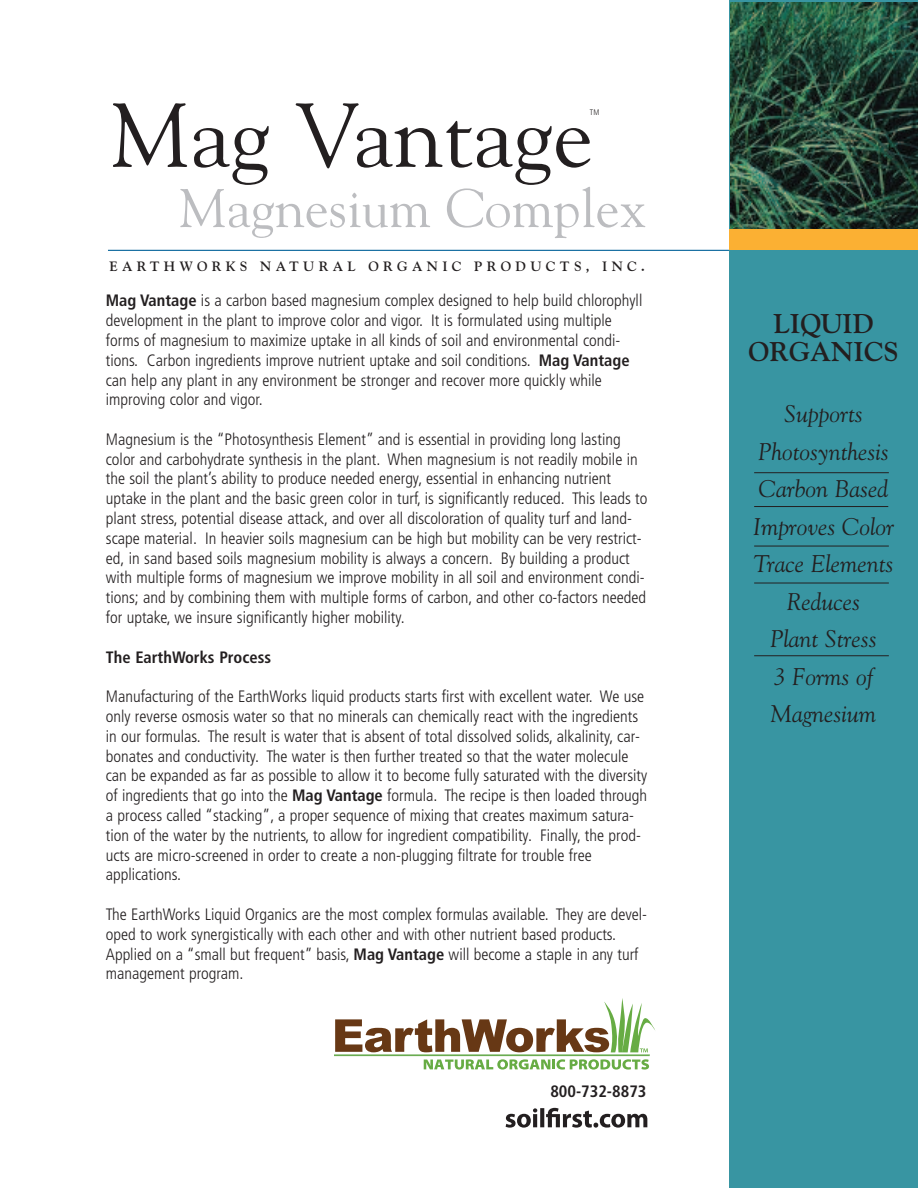
<style>
.page{position:relative;width:918px;height:1188px;background:#fff}
.page>*{position:absolute;margin:0;border:0;box-sizing:border-box;transform-origin:0 0}
.t1{font:90px "Goudy";color:#231f20}
.t2{font:54px "Goudy";color:#bcbdc0}
.t3{font:700 27px/28.5px "Goudy";color:#231f20;text-align:center}
.t4{font:italic 24px/37.5px "Goudy";color:#231f20;text-align:center}
.t5{font:300 condensed 16.5px/19.8px "Frutiger";color:#231f20}
.t6{font:700 condensed 16.5px "Frutiger";color:#231f20}
.t7{font:700 13.5px "Goudy";letter-spacing:.315em;color:#231f20}
.t8{font:300 condensed 7.95px "Frutiger";color:#231f20}
.s1{font-weight:700}
</style>
<div class="page">
<div style="left:729px;top:0;width:189px;height:1188px;background:#3895a2"></div>
<img style="left:731px;top:3px;width:187px;height:227px">
<div style="left:729px;top:230px;width:189px;height:20px;background:#fbb033"></div>
<hr style="left:108px;top:250px;width:621px;height:1px;background:#05649a">
<svg style="left:424px;top:1059px;width:225px;height:11px"></svg>
<img style="left:334px;top:1054px;width:316px;height:2px">
<svg style="left:335px;top:998px;width:320px;height:54px"></svg>
<hr style="left:754px;top:472px;width:135px;height:1px;background:#231f20">
<hr style="left:754px;top:506px;width:134px;height:1px;background:#231f20">
<hr style="left:754px;top:546px;width:135px;height:1px;background:#231f20">
<hr style="left:754px;top:583px;width:135px;height:1px;background:#231f20">
<hr style="left:754px;top:655px;width:135px;height:1px;background:#231f20">
<svg style="left:506px;top:1108px;width:141px;height:20px"></svg>
<h1 class="t1" style="left:110px;top:83px;width:484px">Mag Vantage</h1>
<h2 class="t2" style="left:179px;top:177px;width:469px">Magnesium Complex</h2>
<p class="t8" style="left:590px;top:109px;width:11px">TM</p>
<p class="t7" style="left:110px;top:259px;width:537px">EARTHWORKS NATURAL ORGANIC PRODUCTS, INC.</p>
<p class="t5" style="left:106px;top:292px;width:538px"><span class="s1">Mag Vantage</span> is a carbon based magnesium complex designed to help build chlorophyll development in the plant to improve color and vigor. It is formulated using multiple forms of magnesium to maximize uptake in all kinds of soil and environmental condi&shy;tions. Carbon ingredients improve nutrient uptake and soil conditions. <span class="s1">Mag Vantage </span>can help any plant in any environment be stronger and recover more quickly while improving color and vigor.</p>
<p class="t5" style="left:106px;top:431px;width:543px">Magnesium is the “Photosynthesis Element” and is essential in providing long lasting color and carbohydrate synthesis in the plant. When magnesium is not readily mobile in the soil the plant’s ability to produce needed energy, essential in enhancing nutrient uptake in the plant and the basic green color in turf, is significantly reduced. This leads to plant stress, potential disease attack, and over all discoloration of quality turf and land&shy;scape material. In heavier soils magnesium can be high but mobility can be very restrict&shy;ed, in sand based soils magnesium mobility is always a concern. By building a product with multiple forms of magnesium we improve mobility in all soil and environment condi&shy;tions; and by combining them with multiple forms of carbon, and other co-factors needed for uptake, we insure significantly higher mobility.</p>
<p class="t6" style="left:106px;top:650px;width:167px">The EarthWorks Process</p>
<p class="t5" style="left:106px;top:688px;width:543px">Manufacturing of the EarthWorks liquid products starts first with excellent water. We use only reverse osmosis water so that no minerals can chemically react with the ingredients in our formulas. The result is water that is absent of total dissolved solids, alkalinity, car&shy;bonates and conductivity. The water is then further treated so that the water molecule can be expanded as far as possible to allow it to become fully saturated with the diversity of ingredients that go into the <span class="s1">Mag Vantage</span> formula. The recipe is then loaded through a process called “stacking”, a proper sequence of mixing that creates maximum satura&shy;tion of the water by the nutrients, to allow for ingredient compatibility. Finally, the prod&shy;ucts are micro-screened in order to create a non-plugging filtrate for trouble free applications.</p>
<p class="t5" style="left:106px;top:906px;width:543px">The EarthWorks Liquid Organics are the most complex formulas available. They are devel&shy;oped to work synergistically with each other and with other nutrient based products.<br>Applied on a “small but frequent” basis, <span class="s1">Mag Vantage</span> will become a staple in any turf management program.</p>
<p class="t6" style="left:550px;top:1084px;width:98px">800-732-8873</p>
<h3 class="t3" style="left:749px;top:309px;width:152px">LIQUID<br>ORGANICS</h3>
<h3 class="t4" style="left:753px;top:395px;width:143px">Supports<br>Photosynthesis<br>Carbon Based<br>Improves Color<br>Trace Elements<br>Reduces<br>Plant Stress<br>3 Forms of<br>Magnesium</h3>
</div>
